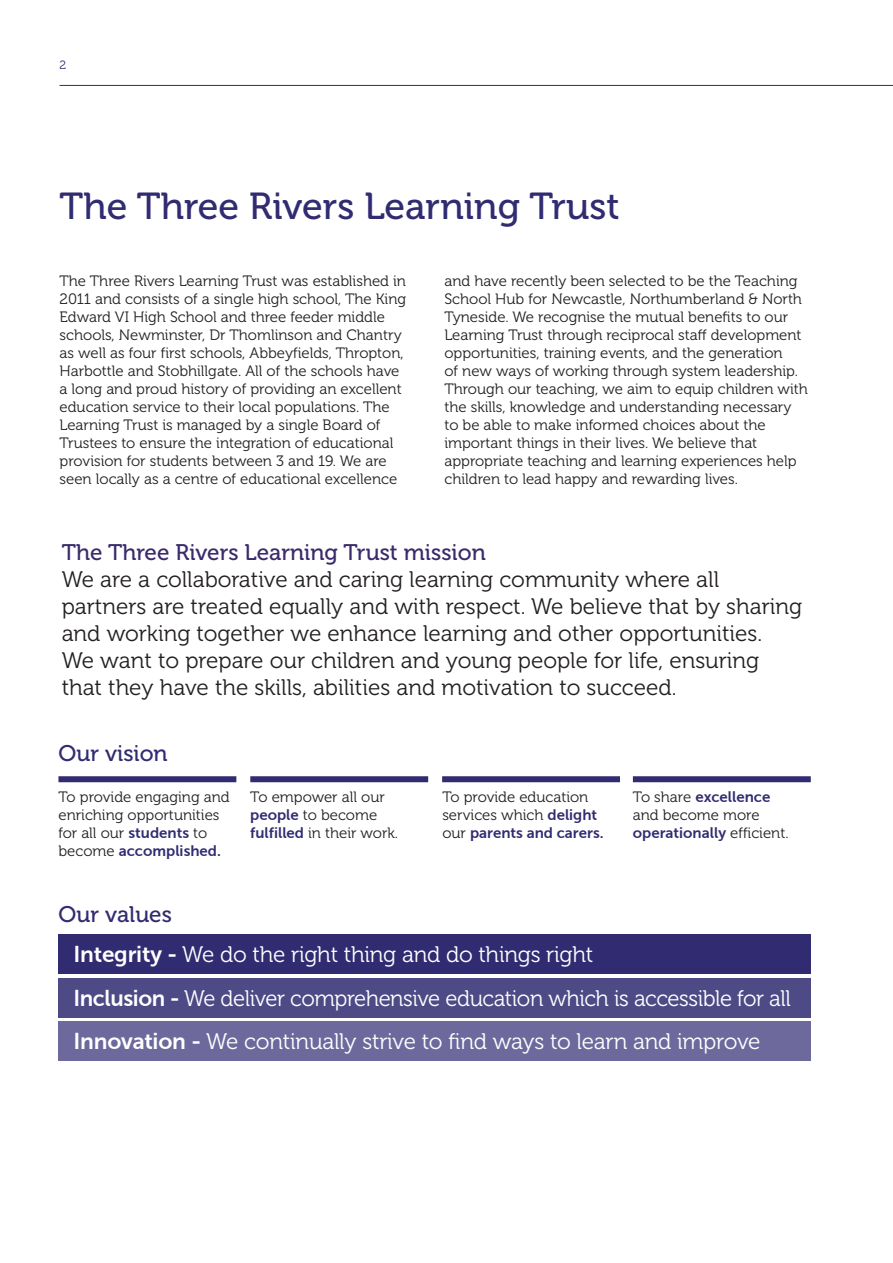
<style>
.page{position:relative;width:893px;height:1263px;background:#fff}
.page>*{position:absolute;margin:0;border:0;box-sizing:border-box;transform-origin:0 0}
.t1{font:37.5px "Museo 500";color:#312c71}
.t2{font:22.5px/27px "Museo 300";color:#231f20}
.t3{font:22.5px "Museo 300";letter-spacing:-.02em;color:#fff}
.t4{font:22.5px "Museo 500";color:#3b2b6b}
.t5{font:22.5px "Museo 500";color:#312c71}
.t6{font:15px/18px "Museo 300";color:#231f20}
.t7{font:12px "Museo 300";color:#312c71}
.s1{font-family:"Museo Sans 700";color:#312c71}
.s2{font-family:"Museo Sans 700"}
</style>
<div class="page">
<div style="left:58px;top:776px;width:178px;height:6px;background:#312c71"></div>
<div style="left:250px;top:776px;width:178px;height:6px;background:#312c71"></div>
<div style="left:442px;top:776px;width:178px;height:6px;background:#312c71"></div>
<div style="left:633px;top:776px;width:178px;height:6px;background:#312c71"></div>
<div style="left:58px;top:935px;width:753px;height:39px;background:#312c71"></div>
<div style="left:58px;top:978px;width:753px;height:39px;background:#4e4a86"></div>
<div style="left:58px;top:1021px;width:753px;height:40px;background:#6e699d"></div>
<hr style="left:60px;top:85px;width:833px;height:1px;background:#312c71">
<p class="t7" style="left:60px;top:58px;width:8px">2</p>
<p class="t1" style="left:60px;top:186px;width:562px">The Three Rivers Learning Trust</p>
<p class="t6" style="left:60px;top:272px;width:348px">The Three Rivers Learning Trust was established in 2011 and consists of a single high school, The King Edward VI High School and three feeder middle schools, Newminster, Dr Thomlinson and Chantry as well as four first schools, Abbeyfields, Thropton, Harbottle and Stobhillgate. All of the schools have a long and proud history of providing an excellent education service to their local populations. The Learning Trust is managed by a single Board of Trustees to ensure the integration of educational provision for students between 3 and 19. We are seen locally as a centre of educational excellence</p>
<p class="t6" style="left:444px;top:272px;width:365px">and have recently been selected to be the Teaching School Hub for Newcastle, Northumberland &amp; North Tyneside. We recognise the mutual benefits to our Learning Trust through reciprocal staff development opportunities, training events, and the generation<br>of new ways of working through system leadership.<br>Through our teaching, we aim to equip children with the skills, knowledge and understanding necessary to be able to make informed choices about the important things in their lives. We believe that appropriate teaching and learning experiences help children to lead happy and rewarding lives.</p>
<p class="t4" style="left:62px;top:540px;width:425px">The Three Rivers Learning Trust mission</p>
<p class="t2" style="left:62px;top:566px;width:742px">We are a collaborative and caring learning community where all partners are treated equally and with respect. We believe that by sharing and working together we enhance learning and other opportunities.</p>
<p class="t2" style="left:62px;top:647px;width:699px">We want to prepare our children and young people for life, ensuring</p>
<p class="t2" style="left:62px;top:674px;width:616px">that they have the skills, abilities and motivation to succeed.</p>
<p class="t5" style="left:58px;top:741px;width:111px">Our vision</p>
<p class="t6" style="left:58px;top:788px;width:173px">To provide engaging and enriching opportunities for all our <span class="s1">students</span> to become <span class="s1">accomplished.</span></p>
<p class="t6" style="left:250px;top:788px;width:149px">To empower all our <span class="s1">people</span> to become <span class="s1">fulfilled</span> in their work.</p>
<p class="t6" style="left:442px;top:788px;width:163px">To provide education services which <span class="s1">delight </span>our <span class="s1">parents and carers.</span></p>
<p class="t6" style="left:633px;top:788px;width:157px">To share <span class="s1">excellence </span>and become more <span class="s1">operationally</span> efficient.</p>
<p class="t5" style="left:58px;top:901px;width:115px">Our values</p>
<p class="t3" style="left:74px;top:942px;width:521px"><span class="s2">Integrity -</span> We do the right thing and do things right</p>
<p class="t3" style="left:74px;top:986px;width:719px"><span class="s2">Inclusion -</span> We deliver comprehensive education which is accessible for all</p>
<p class="t3" style="left:74px;top:1029px;width:688px"><span class="s2">Innovation -</span> We continually strive to find ways to learn and improve</p>
</div>
